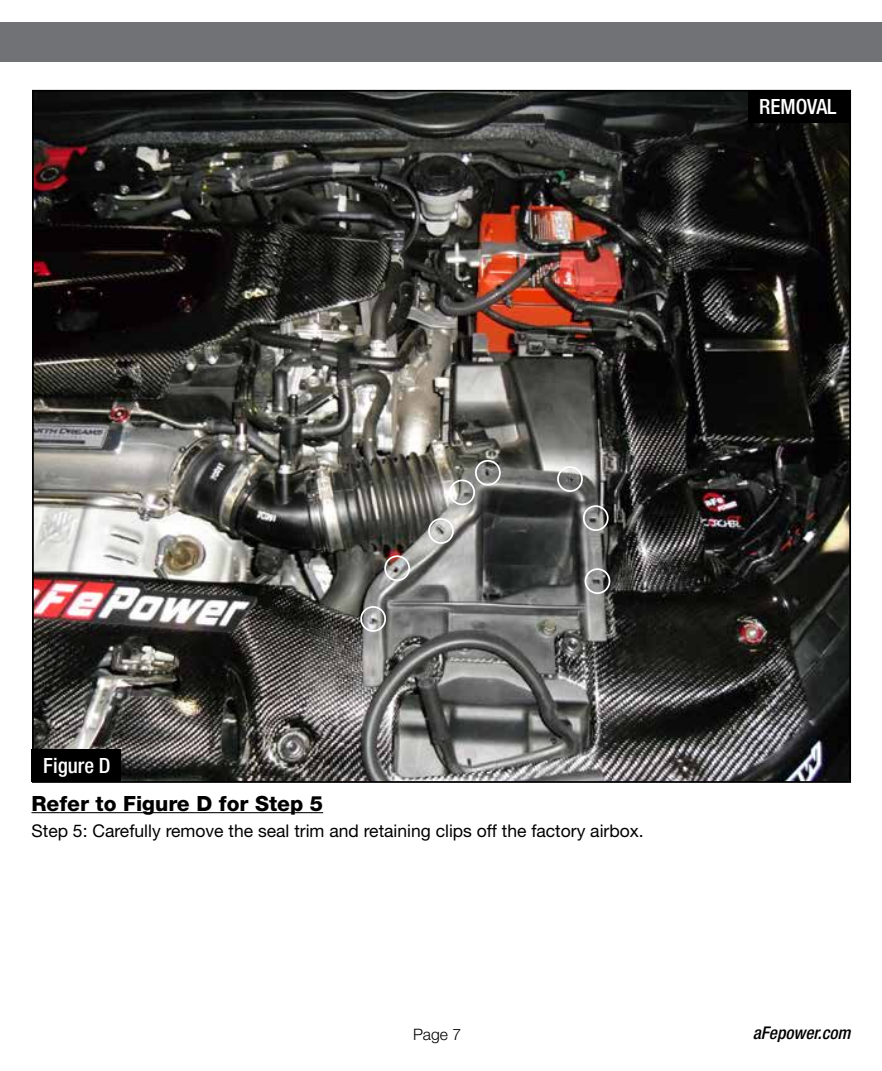
<style>
.page{position:relative;width:882px;height:1071px;background:#fff}
.page>*{position:absolute;margin:0;border:0;box-sizing:border-box;transform-origin:0 0}
.t1{font:800 21px "Helvetica Neue";color:#000}
.t2{font:500 condensed 21px "Helvetica Neue";color:#fff}
.t3{font:17.5px "Helvetica Neue";color:#000}
.t4{font:italic 500 condensed 17.5px "Helvetica Neue";color:#000}
.t5{font:300 15.75px "Helvetica Neue";color:#000}
</style>
<div class="page">
<div style="left:0;top:23px;width:882px;height:39px;background:#717275"></div>
<hr style="left:32px;top:812px;width:291px;height:1px;background:#000">
<img style="left:35px;top:93px;width:813px;height:687px">
<div style="left:32px;top:749px;width:89px;height:33px;background:#000"></div>
<div style="left:585px;top:568px;width:25px;height:26px;border:2px solid #fff;border-radius:50%"></div>
<div style="left:748px;top:90px;width:102px;height:33px;background:#000"></div>
<div style="left:557px;top:466px;width:26px;height:26px;border:2px solid #fff;border-radius:50%"></div>
<div style="left:583px;top:505px;width:26px;height:26px;border:2px solid #fff;border-radius:50%"></div>
<div style="left:449px;top:480px;width:26px;height:25px;border:2px solid #fff;border-radius:50%"></div>
<div style="left:475px;top:460px;width:26px;height:26px;border:2px solid #fff;border-radius:50%"></div>
<div style="left:384px;top:555px;width:26px;height:26px;border:2px solid #fff;border-radius:50%"></div>
<div style="left:428px;top:518px;width:26px;height:26px;border:2px solid #fff;border-radius:50%"></div>
<div style="left:360px;top:606px;width:26px;height:26px;border:2px solid #fff;border-radius:50%"></div>
<p class="t2" style="left:759px;top:95px;width:79px">REMOVAL</p>
<p class="t2" style="left:43px;top:753px;width:69px">Figure D</p>
<p class="t1" style="left:32px;top:791px;width:293px">Refer to Figure D for Step 5</p>
<p class="t3" style="left:32px;top:820px;width:614px">Step 5: Carefully remove the seal trim and retaining clips off the factory airbox.</p>
<p class="t5" style="left:413px;top:1024px;width:50px">Page 7</p>
<p class="t4" style="left:753px;top:1023px;width:99px">aFepower.com</p>
</div>
